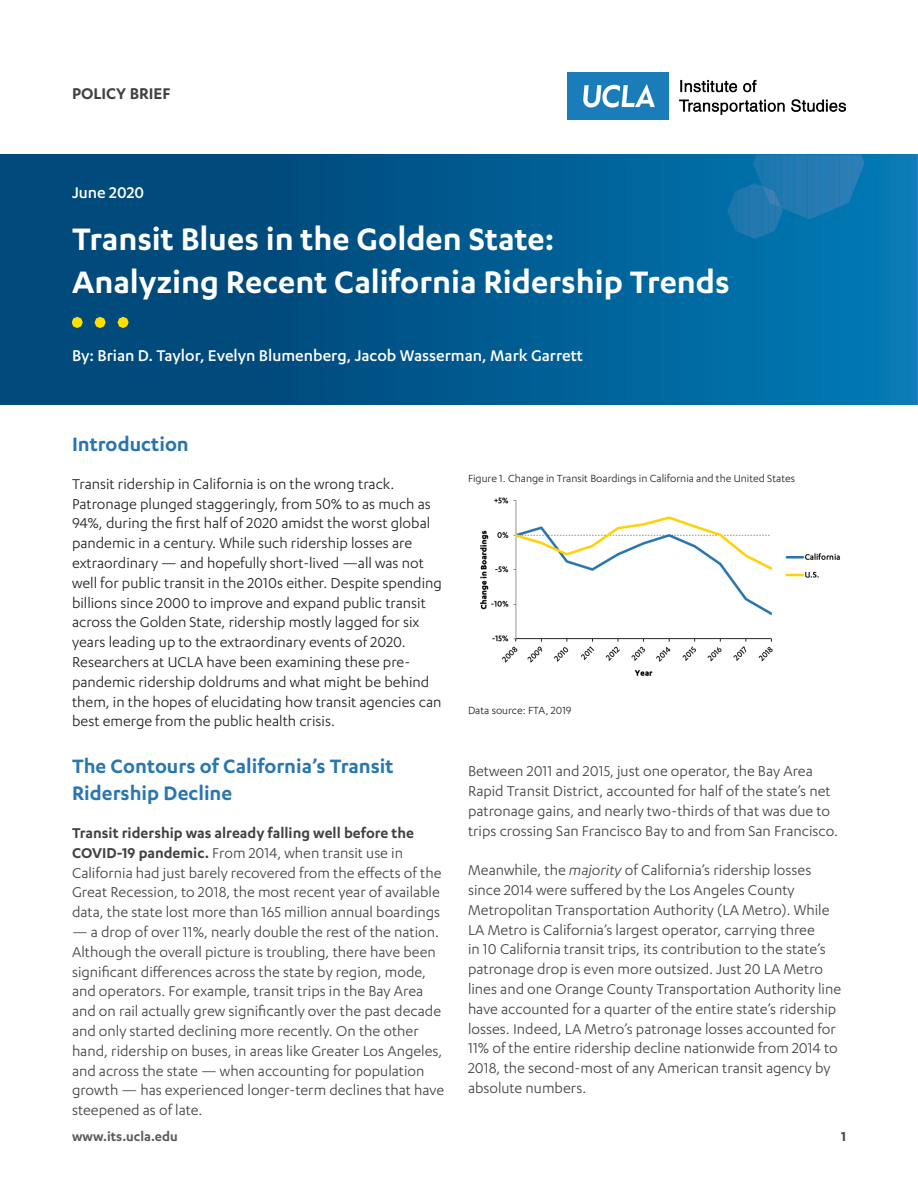
<style>
.page{position:relative;width:918px;height:1188px;background:#fff}
.page>*{position:absolute;margin:0;border:0;box-sizing:border-box;transform-origin:0 0}
.t1{font:600 36px "Karbon";color:#fff}
.Paragraph_Title{font:600 22.5px/27px "Karbon";color:#2976b1}
.Paragraph_Title-2{font:600 22.5px "Karbon";color:#2874af}
.Authors{font:500 18px "Karbon";color:#fff}
.Policy_Brief{font:600 18px "Karbon";color:#414142}
.Body_Text{font:16.5px/19.8px "Karbon";color:#424143}
.t2{font:16.5px/19.8px "Karbon";color:#231f20}
.t3{font:600 15px "Karbon";color:#595a5c}
.t4{font:600 15px "Karbon";color:#424143}
.Captions{font:12px "Karbon";color:#231f20}
.s1{font-weight:600}
.s2{font-style:italic}
</style>
<div class="page">
<div style="left:644px;top:155px;width:273px;height:250px;background:#107cb7"></div>
<div style="left:638px;top:155px;width:273px;height:250px;background:#0b7bb6"></div>
<div style="left:619px;top:155px;width:272px;height:250px;background:#057ab4"></div>
<div style="left:606px;top:155px;width:272px;height:250px;background:#0073ac"></div>
<div style="left:451px;top:155px;width:273px;height:250px;background:#006da6"></div>
<div style="left:419px;top:155px;width:273px;height:250px;background:#006aa2"></div>
<div style="left:374px;top:155px;width:272px;height:250px;background:#00679e"></div>
<div style="left:329px;top:155px;width:272px;height:250px;background:#00639a"></div>
<div style="left:290px;top:155px;width:273px;height:250px;background:#006096"></div>
<div style="left:238px;top:155px;width:273px;height:250px;background:#005c92"></div>
<div style="left:193px;top:155px;width:273px;height:250px;background:#00598e"></div>
<div style="left:148px;top:155px;width:273px;height:250px;background:#00558a"></div>
<div style="left:110px;top:155px;width:272px;height:250px;background:#005286"></div>
<div style="left:58px;top:155px;width:273px;height:250px;background:#004e82"></div>
<div style="left:19px;top:155px;width:273px;height:250px;background:#004b7e"></div>
<div style="left:0;top:155px;width:273px;height:250px;background:#004a7c"></div>
<svg style="left:727px;top:155px;width:138px;height:84px"></svg>
<svg style="left:72px;top:317px;width:11px;height:11px"></svg>
<svg style="left:118px;top:317px;width:11px;height:11px"></svg>
<svg style="left:95px;top:317px;width:11px;height:11px"></svg>
<img style="left:567px;top:72px;width:279px;height:48px">
<img style="left:480px;top:497px;width:360px;height:179px">
<p class="Policy_Brief" style="left:72px;top:83px;width:100px">POLICY BRIEF</p>
<p class="Authors" style="left:72px;top:183px;width:74px">June 2020</p>
<p class="t1" style="left:72px;top:219px;width:484px">Transit Blues in the Golden State:</p>
<p class="t1" style="left:72px;top:262px;width:659px">Analyzing Recent California Ridership Trends</p>
<p class="Authors" style="left:72px;top:345px;width:513px">By: Brian D. Taylor, Evelyn Blumenberg, Jacob Wasserman, Mark Garrett</p>
<p class="Paragraph_Title-2" style="left:72px;top:431px;width:118px">Introduction</p>
<p class="t2" style="left:72px;top:473px;width:371px">Transit ridership in California is on the wrong track.<br>Patronage plunged staggeringly, from 50% to as much as 94%, during the first half of 2020 amidst the worst global pandemic in a century. While such ridership losses are extraordinary — and hopefully short-lived —all was not well for public transit in the 2010s either. Despite spending billions since 2000 to improve and expand public transit across the Golden State, ridership mostly lagged for six years leading up to the extraordinary events of 2020.<br>Researchers at UCLA have been examining these pre&shy;pandemic ridership doldrums and what might be behind them, in the hopes of elucidating how transit agencies can best emerge from the public health crisis.</p>
<p class="Paragraph_Title" style="left:72px;top:752px;width:323px">The Contours of California’s Transit<br>Ridership Decline</p>
<p class="Body_Text" style="left:72px;top:823px;width:371px"><span class="s1">Transit ridership was already falling well before the COVID-19 pandemic.</span> From 2014, when transit use in California had just barely recovered from the effects of the Great Recession, to 2018, the most recent year of available data, the state lost more than 165 million annual boardings</p>
<p class="Body_Text" style="left:72px;top:922px;width:374px">— a drop of over 11%, nearly double the rest of the nation.<br>Although the overall picture is troubling, there have been significant differences across the state by region, mode, and operators. For example, transit trips in the Bay Area and on rail actually grew significantly over the past decade and only started declining more recently. On the other hand, ridership on buses, in areas like Greater Los Angeles, and across the state — when accounting for population growth — has experienced longer-term declines that have steepened as of late.</p>
<p class="Captions" style="left:468px;top:471px;width:329px">Figure 1. Change in Transit Boardings in California and the United States</p>
<p class="Captions" style="left:468px;top:704px;width:105px">Data source: FTA, 2019</p>
<p class="Body_Text" style="left:468px;top:761px;width:371px">Between 2011 and 2015, just one operator, the Bay Area Rapid Transit District, accounted for half of the state’s net patronage gains, and nearly two-thirds of that was due to trips crossing San Francisco Bay to and from San Francisco.</p>
<p class="Body_Text" style="left:468px;top:860px;width:375px">Meanwhile, the <span class="s2">majority</span> of California’s ridership losses since 2014 were suffered by the Los Angeles County Metropolitan Transportation Authority (LA Metro). While LA Metro is California’s largest operator, carrying three<br>in 10 California transit trips, its contribution to the state’s patronage drop is even more outsized. Just 20 LA Metro lines and one Orange County Transportation Authority line have accounted for a quarter of the entire state’s ridership losses. Indeed, LA Metro’s patronage losses accounted for 11% of the entire ridership decline nationwide from 2014 to 2018, the second-most of any American transit agency by absolute numbers.</p>
<p class="t3" style="left:72px;top:1128px;width:107px">www.its.ucla.edu</p>
<p class="t4" style="left:841px;top:1128px;width:6px">1</p>
</div>
